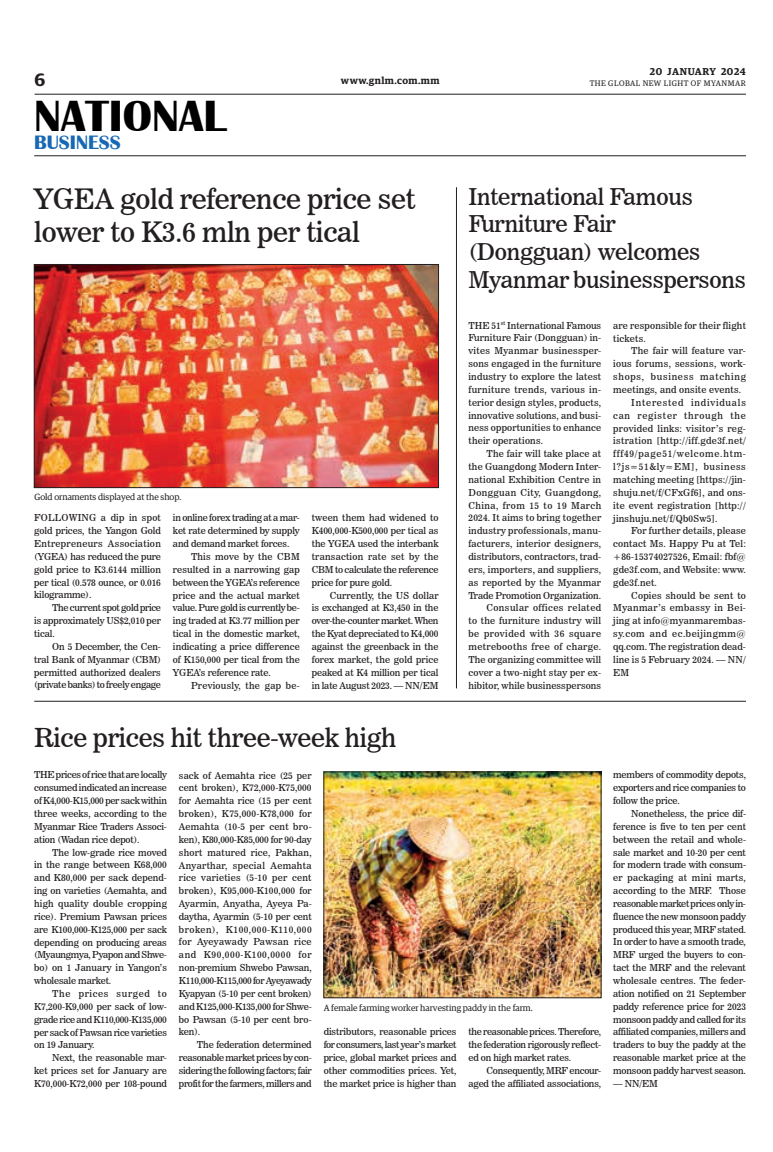
<style>
.page{position:relative;width:773px;height:1152px;background:#fff}
.page>*{position:absolute;margin:0;border:0;box-sizing:border-box;transform-origin:0 0}
.t1{font:700 45px "Britannic";color:#000}
._3_Clm_Head{font:28px/33.6px "News 706 BT Roman C";letter-spacing:-.01em;color:#231f20}
._2_Clm_Head{font:26px "News 706 BT Roman C";letter-spacing:-.01em;color:#231f20}
._2_Clm_Head-2{font:23px/27.6px "News 706 BT Roman C";letter-spacing:-.01em;color:#231f20}
.t2{font:700 20px "Britannic";color:#1768b4}
.t3{font:600 18px "Guardian Egyp";color:#231f20}
.t4{font:600 10px "Guardian Egyp";letter-spacing:.045em;color:#231f20}
._2nd_Body{font:9.5px/12.9px "News 706 BT Roman C";letter-spacing:-.01em;color:#231f20;text-align:justify}
.Normal_Para{font:9.5px/12.9px "News 706 BT Roman C";letter-spacing:.005em;color:#231f20;text-align:justify}
._2nd_Body-2{font:9.5px/12.9px "News 706 BT Roman C";letter-spacing:.02em;color:#231f20}
._2nd_Body-3{font:9.5px "News 706 BT Roman C";letter-spacing:.025em;color:#231f20}
.t5{font:9px "Guardian Egyp";color:#231f20}
.t6{font:8px "Guardian Egyp";letter-spacing:.06em;color:#231f20}
</style>
<div class="page">
<hr style="left:35px;top:94px;width:711px;height:1px;background:#231f20">
<hr style="left:34px;top:156px;width:712px;height:1px;background:#231f20">
<img style="left:36px;top:266px;width:400px;height:220px">
<div style="left:34px;top:264px;width:404px;height:224px;border:1px solid #231f20"></div>
<hr style="left:34px;top:701px;width:712px;height:1px;background:#231f20">
<hr style="left:456px;top:187px;width:1px;height:501px;background:#231f20">
<img style="left:326px;top:774px;width:273px;height:222px">
<div style="left:324px;top:772px;width:277px;height:226px;border:1px solid #231f20"></div>
<h3 class="t3" style="left:35px;top:67px;width:12px">6</h3>
<h1 class="t1" style="left:34px;top:91px;width:193px">NATIONAL</h1>
<h3 class="t2" style="left:34px;top:131px;width:88px">BUSINESS</h3>
<p class="t4" style="left:649px;top:64px;width:97px">20 JANUARY 2024</p>
<p class="t4" style="left:341px;top:73px;width:100px">www.gnlm.com.mm</p>
<p class="t6" style="left:589px;top:78px;width:158px">THE GLOBAL NEW LIGHT OF MYANMAR</p>
<p class="_3_Clm_Head" style="left:34px;top:182px;width:383px">YGEA gold reference price set lower to K3.6 mln per tical</p>
<p class="t5" style="left:34px;top:491px;width:149px">Gold ornaments displayed at the shop.</p>
<p class="Normal_Para" style="left:34px;top:511px;width:128px">FOLLOWING a dip in spot gold prices, the Yangon Gold Entrepreneurs Association (YGEA) has reduced the pure gold price to K3.6144 million per tical (0.578 ounce, or 0.016 kilogramme).</p>
<p class="_2nd_Body" style="left:34px;top:601px;width:128px;text-indent:18px">The current spot gold price is approximately US$2,010 per tical.</p>
<p class="_2nd_Body" style="left:34px;top:640px;width:128px;text-indent:18px">On 5 December, the Cen&shy;tral Bank of Myanmar (CBM) permitted authorized dealers (private banks) to freely engage</p>
<p class="_2nd_Body" style="left:173px;top:512px;width:128px">in online forex trading at a mar&shy;ket rate determined by supply and demand market forces.</p>
<p class="_2nd_Body" style="left:173px;top:550px;width:128px;text-indent:18px">This move by the CBM resulted in a narrowing gap between the YGEA’s reference price and the actual market value. Pure gold is currently be&shy;ing traded at K3.77 million per tical in the domestic market, indicating a price difference of K150,000 per tical from the YGEA’s reference rate.</p>
<p class="_2nd_Body-3" style="left:191px;top:679px;width:110px">Previously, the gap be-</p>
<p class="_2nd_Body" style="left:312px;top:512px;width:128px">tween them had widened to K400,000-K500,000 per tical as the YGEA used the interbank transaction rate set by the CBM to calculate the reference price for pure gold.</p>
<p class="_2nd_Body" style="left:312px;top:589px;width:128px;text-indent:18px">Currently, the US dollar is exchanged at K3,450 in the over-the-counter market. When the Kyat depreciated to K4,000 against the greenback in the forex market, the gold price peaked at K4 million per tical in late August 2023. — NN/EM</p>
<p class="_2_Clm_Head" style="left:34px;top:722px;width:363px">Rice prices hit three-week high</p>
<p class="_2_Clm_Head-2" style="left:468px;top:183px;width:226px">International Famous<br>Furniture Fair</p>
<p class="_2_Clm_Head-2" style="left:468px;top:238px;width:279px">(Dongguan) welcomes<br>Myanmar businesspersons</p>
<p class="Normal_Para" style="left:468px;top:319px;width:134px">THE 51<sup>st</sup> International Famous Furniture Fair (Dongguan) in&shy;vites Myanmar businessper&shy;sons engaged in the furniture industry to explore the latest furniture trends, various in&shy;terior design styles, products, innovative solutions, and busi&shy;ness opportunities to enhance their operations.</p>
<p class="_2nd_Body" style="left:468px;top:447px;width:134px;text-indent:18px">The fair will take place at the Guangdong Modern Inter&shy;national Exhibition Centre in Dongguan City, Guangdong, China, from 15 to 19 March 2024. It aims to bring together industry professionals, manu&shy;facturers, interior designers, distributors, contractors, trad&shy;ers, importers, and suppliers, as reported by the Myanmar Trade Promotion Organization.</p>
<p class="_2nd_Body" style="left:468px;top:601px;width:134px;text-indent:18px">Consular offices related to the furniture industry will be provided with 36 square metrebooths free of charge.<br>The organizing committee will cover a two-night stay per ex&shy;hibitor, while businesspersons</p>
<p class="_2nd_Body-2" style="left:613px;top:319px;width:134px">are responsible for their flight tickets.</p>
<p class="_2nd_Body" style="left:613px;top:345px;width:134px;text-indent:18px">The fair will feature var&shy;ious forums, sessions, work&shy;shops, business matching meetings, and onsite events.</p>
<p class="_2nd_Body" style="left:613px;top:396px;width:134px;text-indent:18px">Interested individuals can register through the provided links: visitor’s reg&shy;istration [http://iff.gde3f.net/ fff49/page51/welcome.htm&shy;l?js=51&amp;ly=EM], business matching meeting [https://jin&shy;shuju.net/f/CFxGf6], and ons&shy;ite event registration [http:// jinshuju.net/f/Qb0Sw5].</p>
<p class="_2nd_Body" style="left:613px;top:524px;width:134px;text-indent:18px">For further details, please contact Ms. Happy Pu at Tel: +86-15374027526, Email: fbf@ gde3f.com, and Website: www. gde3f.net.</p>
<p class="_2nd_Body" style="left:613px;top:589px;width:134px;text-indent:18px">Copies should be sent to Myanmar’s embassy in Bei&shy;jing at info@myanmarembas&shy;sy.com and ec.beijingmm@ qq.com. The registration dead&shy;line is 5 February 2024. — NN/ EM</p>
<p class="Normal_Para" style="left:34px;top:769px;width:134px">THE prices of rice that are locally consumed indicated an increase of K4,000-K15,000 per sack within three weeks, according to the Myanmar Rice Traders Associ&shy;ation (Wadan rice depot).</p>
<p class="_2nd_Body" style="left:34px;top:846px;width:134px;text-indent:18px">The low-grade rice moved in the range between K68,000 and K80,000 per sack depend&shy;ing on varieties (Aemahta, and high quality double cropping rice). Premium Pawsan prices are K100,000-K125,000 per sack depending on producing areas (Myaungmya, Pyapon and Shwe&shy;bo) on 1 January in Yangon’s wholesale market.</p>
<p class="_2nd_Body" style="left:34px;top:987px;width:134px;text-indent:18px">The prices surged to K7,200-K9,000 per sack of low&shy;grade rice and K110,000-K135,000 per sack of Pawsan rice varieties on 19 January.</p>
<p class="_2nd_Body" style="left:34px;top:1051px;width:134px;text-indent:18px">Next, the reasonable mar&shy;ket prices set for January are K70,000-K72,000 per 108-pound</p>
<p class="_2nd_Body" style="left:179px;top:769px;width:134px">sack of Aemahta rice (25 per cent broken), K72,000-K75,000 for Aemahta rice (15 per cent broken), K75,000-K78,000 for Aemahta (10-5 per cent bro&shy;ken), K80,000-K85,000 for 90-day short matured rice, Pakhan, Anyarthar, special Aemahta rice varieties (5-10 per cent broken), K95,000-K100,000 for Ayarmin, Anyatha, Ayeya Pa&shy;daytha, Ayarmin (5-10 per cent broken), K100,000-K110,000 for Ayeyawady Pawsan rice and K90,000-K100,0000 for non-premium Shwebo Pawsan, K110,000-K115,000 for Ayeyawady Kyapyan (5-10 per cent broken) and K125,000-K135,000 for Shwe&shy;bo Pawsan (5-10 per cent bro&shy;ken).</p>
<p class="_2nd_Body" style="left:179px;top:1038px;width:134px;text-indent:18px">The federation determined reasonable market prices by con&shy;sidering the following factors; fair profit for the farmers, millers and</p>
<p class="t5" style="left:324px;top:1002px;width:210px">A female farming worker harvesting paddy in the farm.</p>
<p class="_2nd_Body" style="left:324px;top:1026px;width:134px">distributors, reasonable prices for consumers, last year’s market price, global market prices and other commodities prices. Yet, the market price is higher than</p>
<p class="_2nd_Body" style="left:468px;top:1026px;width:134px">the reasonable prices. Therefore, the federation rigorously reflect&shy;ed on high market rates.</p>
<p class="_2nd_Body" style="left:468px;top:1064px;width:134px;text-align:right">Consequently, MRF encour&shy;aged the affiliated associations,</p>
<p class="_2nd_Body" style="left:613px;top:769px;width:134px">members of commodity depots, exporters and rice companies to follow the price.</p>
<p class="_2nd_Body" style="left:613px;top:807px;width:134px;text-indent:18px">Nonetheless, the price dif&shy;ference is five to ten per cent between the retail and whole&shy;sale market and 10-20 per cent for modern trade with consum&shy;er packaging at mini marts, according to the MRF. Those reasonable market prices only in&shy;fluence the new monsoon paddy produced this year, MRF stated.<br>In order to have a smooth trade, MRF urged the buyers to con&shy;tact the MRF and the relevant wholesale centres. The feder&shy;ation notified on 21 September paddy reference price for 2023 monsoon paddy and called for its affiliated companies, millers and traders to buy the paddy at the reasonable market price at the monsoon paddy harvest season.</p>
<p class="_2nd_Body" style="left:613px;top:1077px;width:46px">— NN/EM</p>
</div>
